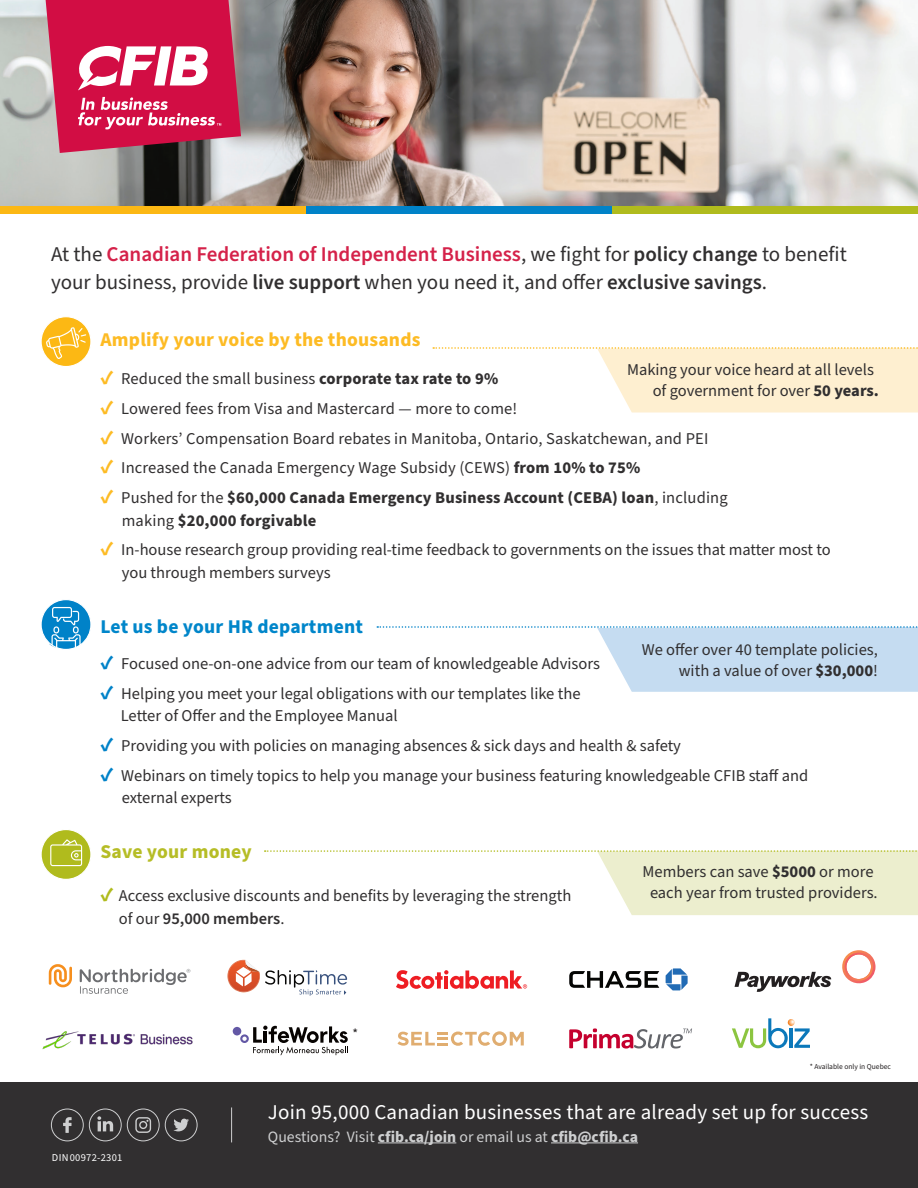
<style>
.page{position:relative;width:918px;height:1188px;background:#fff}
.page>*{position:absolute;margin:0;border:0;box-sizing:border-box;transform-origin:0 0}
.t1{font:21px/28.5px "Source Sans Pro";color:#312f30}
.t2{font:21px "Source Sans Pro";letter-spacing:.01em;color:#fff}
.t3{font:700 19.5px "Source Sans Pro";letter-spacing:.01em;color:#fdbb24}
.t4{font:700 19.5px "Source Sans Pro";letter-spacing:.01em;color:#0086ca}
.t5{font:700 19.5px "Source Sans Pro";letter-spacing:.01em;color:#b6bd26}
.t6{font:16.5px/21px "Source Sans Pro";color:#312f30}
.t7{font:700 16.5px "Source Sans Pro";letter-spacing:.01em;color:#312f30}
.t8{font:15.75px "Source Sans Pro";color:#cecfd0}
.t9{font:13.5px "Source Sans Pro";color:#231f20}
.t10{font:10.5px "Source Sans Pro";letter-spacing:.025em;color:#fff}
.t11{font:7.5px "Source Sans Pro";color:#231f20}
.s1{font-weight:600;color:#d5224a}
.s2{font-weight:600}
.s3{font-weight:700;color:#feefd0}
.s4{font-weight:700}
.s5{font-weight:900;font-size:19.5px;color:#fdbb24}
.s6{font-weight:400}
.s7{font-weight:900;font-size:19.5px;color:#0082c8}
.s8{font-weight:900;font-size:19.5px;color:#b0bb1d}
.s9{color:#eceece}
</style>
<div class="page">
<img style="left:0;top:0;width:918px;height:206px">
<div style="left:0;top:206px;width:306px;height:8px;background:#fcb814"></div>
<div style="left:306px;top:206px;width:306px;height:8px;background:#0082c8"></div>
<div style="left:612px;top:206px;width:306px;height:8px;background:#b0bb1d"></div>
<svg style="left:735px;top:972px;width:96px;height:20px"></svg>
<svg style="left:842px;top:950px;width:34px;height:34px"></svg>
<svg style="left:227px;top:959px;width:120px;height:37px"></svg>
<div style="left:0;top:1082px;width:918px;height:106px;background:#312f30"></div>
<hr style="left:378px;top:1143px;width:78px;height:1px;background:#cecfd0">
<hr style="left:551px;top:1143px;width:87px;height:1px;background:#cecfd0">
<hr style="left:231px;top:1107px;width:1px;height:35px;background:#cecfd0">
<div style="left:165px;top:1109px;width:33px;height:32px;border:1px solid #cecfd0;border-radius:50%"></div>
<svg style="left:173px;top:1119px;width:16px;height:12px"></svg>
<div style="left:89px;top:1109px;width:33px;height:32px;border:1px solid #cecfd0;border-radius:50%"></div>
<svg style="left:97px;top:1116px;width:16px;height:15px"></svg>
<div style="left:127px;top:1109px;width:33px;height:32px;border:1px solid #cecfd0;border-radius:50%"></div>
<svg style="left:135px;top:1117px;width:16px;height:16px"></svg>
<div style="left:51px;top:1109px;width:33px;height:32px;border:1px solid #cecfd0;border-radius:50%"></div>
<svg style="left:63px;top:1117px;width:9px;height:16px"></svg>
<svg style="left:433px;top:347px;width:485px;height:66px"></svg>
<svg style="left:377px;top:626px;width:541px;height:66px"></svg>
<svg style="left:265px;top:850px;width:653px;height:65px"></svg>
<svg style="left:41px;top:317px;width:50px;height:49px"></svg>
<svg style="left:41px;top:600px;width:50px;height:50px"></svg>
<svg style="left:41px;top:830px;width:50px;height:49px"></svg>
<svg style="left:46px;top:0;width:195px;height:153px;background:#d23f67"></svg>
<svg style="left:49px;top:964px;width:23px;height:23px"></svg>
<svg style="left:80px;top:969px;width:110px;height:25px"></svg>
<img style="left:42px;top:1031px;width:151px;height:18px">
<div style="left:233px;top:1027px;width:8px;height:8px;background:#6358a5;border-radius:50%"></div>
<svg style="left:240px;top:1026px;width:108px;height:29px"></svg>
<svg style="left:397px;top:1031px;width:127px;height:15px"></svg>
<svg style="left:396px;top:970px;width:131px;height:19px"></svg>
<svg style="left:666px;top:968px;width:22px;height:22px"></svg>
<svg style="left:569px;top:971px;width:90px;height:17px"></svg>
<svg style="left:569px;top:1028px;width:123px;height:21px"></svg>
<svg style="left:732px;top:1018px;width:78px;height:30px"></svg>
<p class="t1" style="left:51px;top:240px;width:797px">At the <span class="s1">Canadian Federation of Independent Business</span>, we fight for <span class="s2">policy change</span> to benefit your business, provide <span class="s2">live support</span> when you need it, and offer <span class="s2">exclusive savings</span>.</p>
<p class="t3" style="left:101px;top:327px;width:321px">Amplify your voice by the thousands</p>
<p class="t6" style="left:627px;top:360px;width:253px;text-align:right">Making your voice heard at all levels<span class="s3">. </span>of government for over <span class="s4">50 years.</span></p>
<p class="t6" style="left:101px;top:369px;width:399px"><span class="s5">✓</span> Reduced the small business <span class="s4">corporate tax rate to 9%</span></p>
<p class="t6" style="left:101px;top:398px;width:418px"><span class="s5">✓</span> Lowered fees from Visa and Mastercard — more to come!</p>
<p class="t6" style="left:101px;top:428px;width:609px"><span class="s5">✓</span> Workers’ Compensation Board rebates in Manitoba, Ontario, Saskatchewan, and PEI</p>
<p class="t6" style="left:101px;top:458px;width:541px"><span class="s5">✓</span> Increased the Canada Emergency Wage Subsidy (CEWS) <span class="s4">from 10% to 75%</span></p>
<p class="t7" style="left:101px;top:486px;width:629px"><span class="s5">✓</span> <span class="s6">Pushed for the</span> $60,000 Canada Emergency Business Account (CEBA) loan<span class="s6">, including</span></p>
<p class="t7" style="left:122px;top:509px;width:196px"><span class="s6">making</span> $20,000 forgivable</p>
<p class="t6" style="left:101px;top:540px;width:732px"><span class="s5">✓</span> In-house research group providing real-time feedback to governments on the issues that matter most to</p>
<p class="t6" style="left:122px;top:562px;width:210px">you through members surveys</p>
<p class="t4" style="left:101px;top:613px;width:264px">Let us be your HR department</p>
<p class="t6" style="left:642px;top:640px;width:238px;text-align:right">We offer over 40 template policies, with a value of over <span class="s4">$30,000</span>!</p>
<p class="t6" style="left:101px;top:654px;width:501px"><span class="s7">✓</span> Focused one-on-one advice from our team of knowledgeable Advisors</p>
<p class="t6" style="left:121px;top:683px;width:461px;line-height:22.5px;text-indent:-20px"><span class="s7">✓</span> Helping you meet your legal obligations with our templates like the<br>Letter of Offer and the Employee Manual</p>
<p class="t6" style="left:101px;top:736px;width:582px"><span class="s7">✓</span> Providing you with policies on managing absences &amp; sick days and health &amp; safety</p>
<p class="t6" style="left:101px;top:765px;width:709px"><span class="s7">✓</span> Webinars on timely topics to help you manage your business featuring knowledgeable CFIB staff and</p>
<p class="t6" style="left:122px;top:788px;width:112px">external experts</p>
<p class="t5" style="left:101px;top:838px;width:153px">Save your money</p>
<p class="t6" style="left:119px;top:885px;width:454px;line-height:22.5px;text-indent:-18px"><span class="s8">✓</span> Access exclusive discounts and benefits by leveraging the strength of our <span class="s2">95,000 members</span>.</p>
<p class="t9" style="left:353px;top:1025px;width:7px">*</p>
<p class="t6" style="left:643px;top:862px;width:237px;text-align:center">Members can save <span class="s4">$5000</span> or more<span class="s9">. </span>each year from trusted providers.</p>
<p class="t11" style="left:810px;top:1061px;width:83px">* Available only in Quebec</p>
<p class="t10" style="left:52px;top:1150px;width:72px">DIN 00972-2301</p>
<p class="t2" style="left:268px;top:1098px;width:602px">Join 95,000 Canadian businesses that are already set up for success</p>
<p class="t8" style="left:268px;top:1126px;width:372px">Questions? Visit <span class="s4">cfib.ca/join</span> or email us at <span class="s4">cfib@cfib.ca</span></p>
</div>
